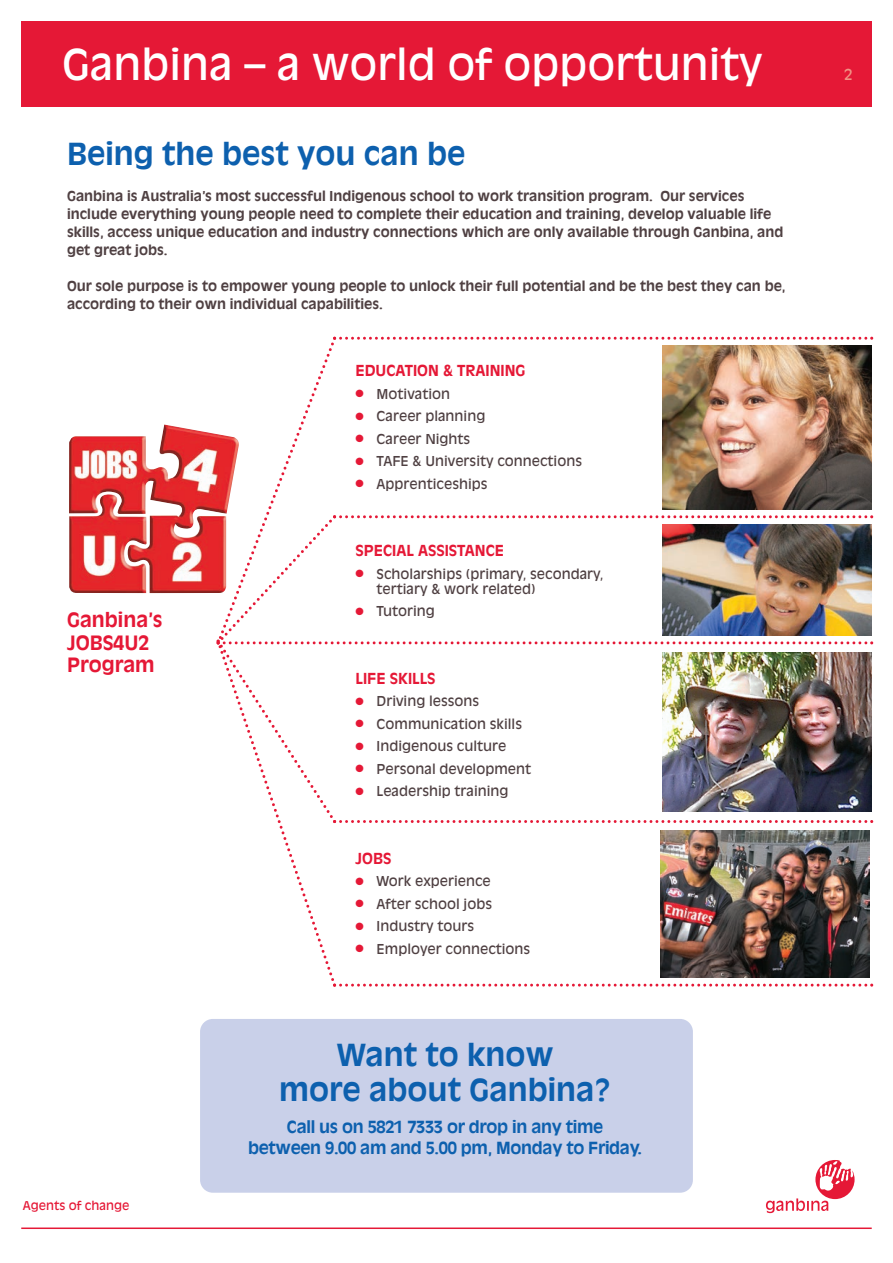
<style>
.page{position:relative;width:893px;height:1263px;background:#fff}
.page>*{position:absolute;margin:0;border:0;box-sizing:border-box;transform-origin:0 0}
.t1{font:42px "Antique Olive";color:#fff}
.t2{font:700 30px/34.5px "Antique Olive";color:#0d60ae;text-align:center}
.t3{font:700 19.5px/22.5px "Antique Olive";color:#e51836}
.t4{font:700 16.5px/21px "Antique Olive";letter-spacing:-.02em;color:#0d60ae;text-align:center}
.t5{font:700 15px "Antique Olive";color:#e51836}
.t6{font:15px "Antique Olive";color:#f19385}
.t7{font:700 13.5px/18px "Antique Olive";color:#4f4042}
.t8{font:13.5px/15px "Antique Olive";color:#4f4042}
.t9{font:12px "Antique Olive";color:#e51836}
.s1{color:#e51836}
</style>
<div class="page">
<div style="left:200px;top:1019px;width:493px;height:174px;background:#c9d0e9;border-radius:13px"></div>
<hr style="left:21px;top:1227px;width:851px;height:2px;background:#e51836">
<div style="left:21px;top:21px;width:851px;height:85px;background:#e51836"></div>
<svg style="left:766px;top:1160px;width:89px;height:53px"></svg>
<img style="left:69px;top:424px;width:146px;height:169px">
<svg style="left:215px;top:336px;width:658px;height:651px"></svg>
<img style="left:663px;top:524px;width:209px;height:112px">
<img style="left:663px;top:346px;width:209px;height:163px">
<img style="left:663px;top:653px;width:209px;height:158px">
<img style="left:660px;top:831px;width:209px;height:146px">
<h1 class="t1" style="left:62px;top:47px;width:702px">Ganbina – a world of opportunity</h1>
<h2 class="t2" style="left:67px;top:138px;width:400px">Being the best you can be</h2>
<p class="t7" style="left:67px;top:188px;width:718px">Ganbina is Australia’s most successful Indigenous school to work transition program. Our services include everything young people need to complete their education and training, develop valuable life skills, access unique education and industry connections which are only available through Ganbina, and get great jobs.</p>
<p class="t7" style="left:67px;top:278px;width:720px">Our sole purpose is to empower young people to unlock their full potential and be the best they can be, according to their own individual capabilities.</p>
<h3 class="t3" style="left:67px;top:610px;width:97px">Ganbina’s<br>JOBS4U2<br>Program</h3>
<p class="t9" style="left:23px;top:1201px;width:108px">Agents of change</p>
<p class="t5" style="left:356px;top:364px;width:172px">EDUCATION &amp; TRAINING</p>
<p class="t8" style="left:356px;top:387px;width:96px"><span class="s1">●</span> Motivation</p>
<p class="t8" style="left:356px;top:409px;width:131px"><span class="s1">●</span> Career planning</p>
<p class="t8" style="left:356px;top:432px;width:116px"><span class="s1">●</span> Career Nights</p>
<p class="t8" style="left:356px;top:454px;width:228px"><span class="s1">●</span> TAFE &amp; University connections</p>
<p class="t8" style="left:356px;top:477px;width:134px"><span class="s1">●</span> Apprenticeships</p>
<p class="t5" style="left:356px;top:544px;width:150px">SPECIAL ASSISTANCE</p>
<p class="t8" style="left:377px;top:567px;width:228px;text-indent:-21px"><span class="s1">●</span> Scholarships (primary, secondary, tertiary &amp; work related)</p>
<p class="t8" style="left:356px;top:604px;width:81px"><span class="s1">●</span> Tutoring</p>
<p class="t5" style="left:356px;top:672px;width:82px">LIFE SKILLS</p>
<p class="t8" style="left:356px;top:694px;width:125px"><span class="s1">●</span> Driving lessons</p>
<p class="t8" style="left:356px;top:717px;width:168px"><span class="s1">●</span> Communication skills</p>
<p class="t8" style="left:356px;top:739px;width:152px"><span class="s1">●</span> Indigenous culture</p>
<p class="t8" style="left:356px;top:762px;width:177px"><span class="s1">●</span> Personal development</p>
<p class="t8" style="left:356px;top:784px;width:155px"><span class="s1">●</span> Leadership training</p>
<p class="t5" style="left:356px;top:852px;width:37px">JOBS</p>
<p class="t8" style="left:356px;top:874px;width:137px"><span class="s1">●</span> Work experience</p>
<p class="t8" style="left:356px;top:897px;width:138px"><span class="s1">●</span> After school jobs</p>
<p class="t8" style="left:356px;top:919px;width:120px"><span class="s1">●</span> Industry tours</p>
<p class="t8" style="left:356px;top:942px;width:176px"><span class="s1">●</span> Employer connections</p>
<h2 class="t2" style="left:279px;top:1040px;width:333px">Want to know<br>more about Ganbina?</h2>
<p class="t4" style="left:248px;top:1117px;width:396px">Call us on 5821 7333 or drop in any time<br>between 9.00 am and 5.00 pm, Monday to Friday.</p>
<p class="t6" style="left:844px;top:68px;width:10px">2</p>
</div>
